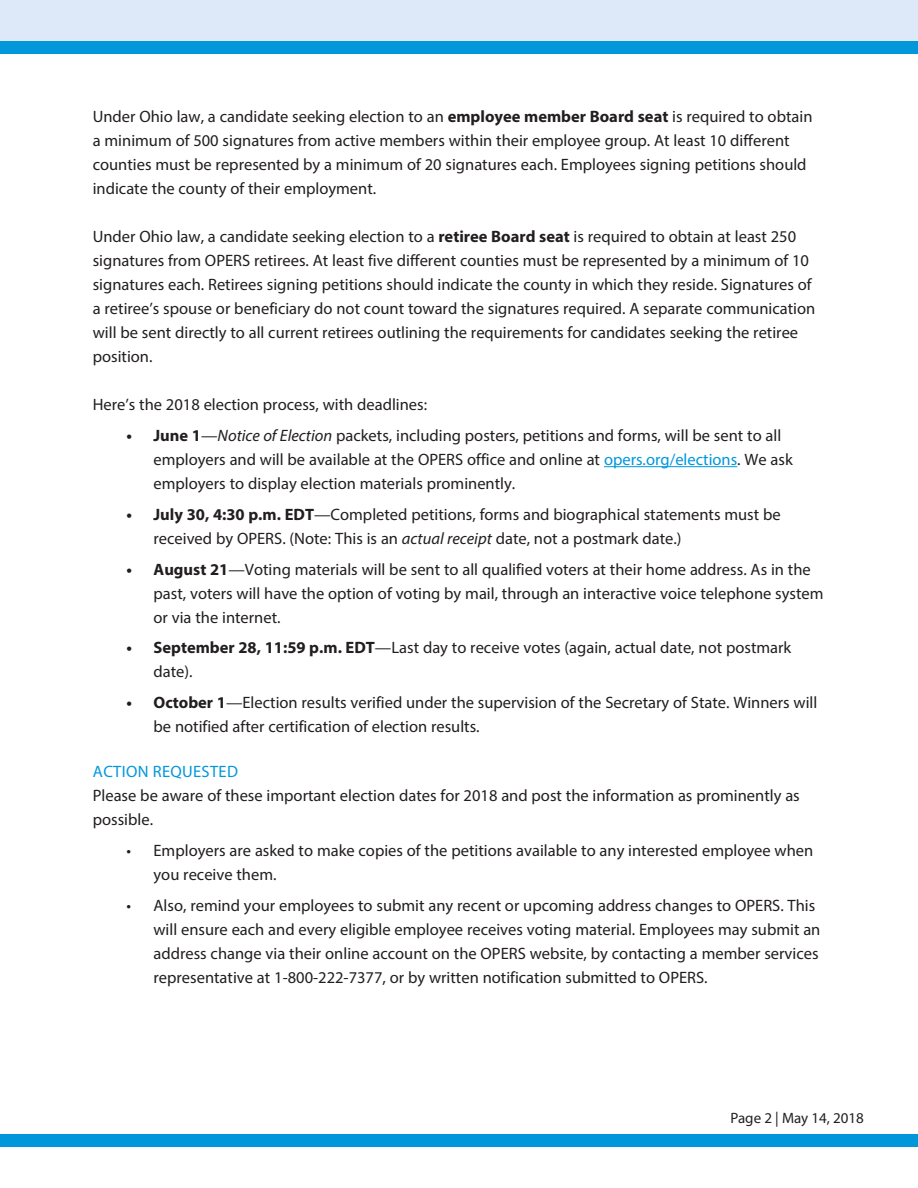
<style>
.page{position:relative;width:918px;height:1188px;background:#fff}
.page>*{position:absolute;margin:0;border:0;box-sizing:border-box;transform-origin:0 0}
.t1{font:16.5px/24px "Myriad Pro";color:#221e1f}
.t2{font:16.5px "Myriad Pro";letter-spacing:.02em;color:#0097db}
.t3{font:15px "Myriad Pro";color:#231f20}
.s1{font-weight:700}
.s2{font-style:italic}
.s3{color:#0097db}
</style>
<div class="page">
<div style="left:0;top:0;width:918px;height:41px;background:#dde9f8"></div>
<div style="left:0;top:41px;width:918px;height:13px;background:#0097db"></div>
<div style="left:0;top:1134px;width:918px;height:13px;background:#0097db"></div>
<hr style="left:604px;top:466px;width:133px;height:1px;background:#0097db">
<p class="t1" style="left:93px;top:105px;width:721px">Under Ohio law, a candidate seeking election to an <span class="s1">employee member Board seat</span> is required to obtain a minimum of 500 signatures from active members within their employee group. At least 10 different counties must be represented by a minimum of 20 signatures each. Employees signing petitions should indicate the county of their employment.</p>
<p class="t1" style="left:93px;top:225px;width:724px">Under Ohio law, a candidate seeking election to a <span class="s1">retiree Board seat</span> is required to obtain at least 250 signatures from OPERS retirees. At least five different counties must be represented by a minimum of 10 signatures each. Retirees signing petitions should indicate the county in which they reside. Signatures of a retiree’s spouse or beneficiary do not count toward the signatures required. A separate communication will be sent directly to all current retirees outlining the requirements for candidates seeking the retiree position.</p>
<p class="t1" style="left:93px;top:393px;width:336px">Here’s the 2018 election process, with deadlines:</p>
<p class="t1" style="left:154px;top:423px;width:641px;text-indent:-27px"><span class="s1">• June 1</span>—<span class="s2">Notice of Election</span> packets, including posters, petitions and forms, will be sent to all employers and will be available at the OPERS office and online at <span class="s3">opers.org/elections</span>. We ask employers to display election materials prominently.</p>
<p class="t1" style="left:154px;top:502px;width:629px;text-indent:-27px"><span class="s1">• July 30, 4:30 p.m. EDT</span>—Completed petitions, forms and biographical statements must be received by OPERS. (Note: This is an <span class="s2">actual receipt</span> date, not a postmark date.)</p>
<p class="t1" style="left:154px;top:557px;width:672px;text-indent:-27px"><span class="s1">• August 21</span>—Voting materials will be sent to all qualified voters at their home address. As in the past, voters will have the option of voting by mail, through an interactive voice telephone system or via the internet.</p>
<p class="t1" style="left:154px;top:636px;width:639px;text-indent:-27px"><span class="s1">• September 28, 11:59 p.m. EDT</span>—Last day to receive votes (again, actual date, not postmark date).</p>
<p class="t1" style="left:154px;top:690px;width:665px;text-indent:-27px"><span class="s1">• October 1</span>—Election results verified under the supervision of the Secretary of State. Winners will be notified after certification of election results.</p>
<p class="t2" style="left:93px;top:761px;width:147px">ACTION REQUESTED</p>
<p class="t1" style="left:93px;top:783px;width:709px">Please be aware of these important election dates for 2018 and post the information as prominently as possible.</p>
<p class="t1" style="left:154px;top:838px;width:661px;text-indent:-27px">• Employers are asked to make copies of the petitions available to any interested employee when you receive them.</p>
<p class="t1" style="left:154px;top:893px;width:668px;text-indent:-27px">• Also, remind your employees to submit any recent or upcoming address changes to OPERS. This will ensure each and every eligible employee receives voting material. Employees may submit an address change via their online account on the OPERS website, by contacting a member services representative at 1-800-222-7377, or by written notification submitted to OPERS.</p>
<p class="t3" style="left:731px;top:1108px;width:135px">Page 2 | May 14, 2018</p>
</div>
